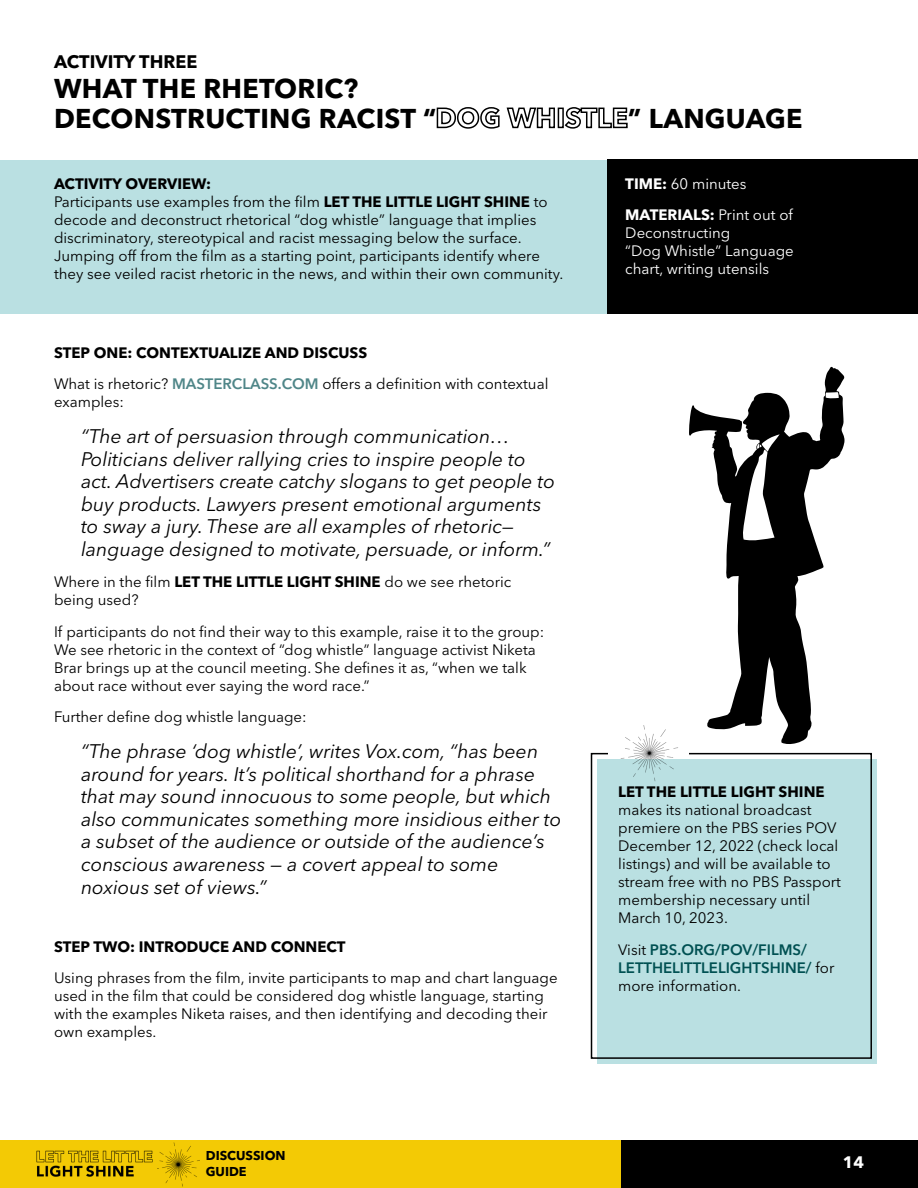
<style>
.page{position:relative;width:918px;height:1188px;background:#fff}
.page>*{position:absolute;margin:0;border:0;box-sizing:border-box;transform-origin:0 0}
.t1{font:700 27px/30px "Avenir Next LT Pro";letter-spacing:.01em;color:#000}
.t2{font:italic 19.5px/22.5px "Avenir Next LT Pro";color:#000}
.t3{font:700 18px "Avenir Next LT Pro";color:#000}
.t4{font:700 16.5px "Avenir Next LT Pro";color:#fff}
.t5{font:15px/18px "Avenir Next LT Pro";color:#000}
.t6{font:15px/18px "Avenir Next LT Pro";color:#fff}
.t7{font:600 15px/18px "Avenir Next LT Pro";color:#005052}
.t8{font:700 15px "Avenir Next LT Pro";color:#000}
.t9{font:700 12.75px/15.3px "Avenir Next LT Pro";color:#000}
.s1{font-weight:700}
.s2{font-weight:600;color:#4f8688}
.s3{font-weight:400;color:#000}
</style>
<div class="page">
<div style="left:0;top:1140px;width:621px;height:48px;background:#f3ca05"></div>
<img style="left:36px;top:1150px;width:117px;height:27px">
<img style="left:157px;top:1142px;width:42px;height:45px">
<div style="left:621px;top:1140px;width:297px;height:48px;background:#000"></div>
<div style="left:597px;top:760px;width:280px;height:304px;background:#bae0e2"></div>
<div style="left:591px;top:753px;width:281px;height:306px;border:2px solid #000"></div>
<div style="left:0;top:160px;width:608px;height:153px;background:#bae0e2"></div>
<div style="left:608px;top:159px;width:310px;height:154px;background:#000"></div>
<svg style="left:436px;top:107px;width:192px;height:22px"></svg>
<div style="left:608px;top:738px;width:81px;height:21px;background:#fff"></div>
<img style="left:619px;top:725px;width:62px;height:56px">
<svg style="left:689px;top:367px;width:156px;height:377px"></svg>
<p class="t3" style="left:54px;top:51px;width:145px">ACTIVITY THREE</p>
<h1 class="t1" style="left:54px;top:73px;width:384px">WHAT THE RHETORIC?<br>DECONSTRUCTING RACIST “</h1>
<h1 class="t1" style="left:628px;top:103px;width:176px">” LANGUAGE</h1>
<p class="t5" style="left:54px;top:174px;width:511px"><span class="s1">ACTIVITY OVERVIEW:<br></span>Participants use examples from the film <span class="s1">LET THE LITTLE LIGHT SHINE</span> to decode and deconstruct rhetorical “dog whistle” language that implies discriminatory, stereotypical and racist messaging below the surface.<br>Jumping off from the film as a starting point, participants identify where they see veiled racist rhetoric in the news, and within their own community.</p>
<p class="t6" style="left:625px;top:168px;width:169px;line-height:31.5px"><span class="s1">TIME:</span> 60 minutes<br><span class="s1">MATERIALS:</span> Print out of</p>
<p class="t6" style="left:625px;top:224px;width:170px">Deconstructing<br>“Dog Whistle” Language chart, writing utensils</p>
<p class="t5" style="left:54px;top:337px;width:496px;line-height:31.5px"><span class="s1">STEP ONE: CONTEXTUALIZE AND DISCUSS<br></span>What is rhetoric? <span class="s2">MASTERCLASS.COM</span> offers a definition with contextual</p>
<p class="t5" style="left:54px;top:393px;width:72px">examples:</p>
<p class="t2" style="left:81px;top:425px;width:476px">“The art of persuasion through communication… Politicians deliver rallying cries to inspire people to act. Advertisers create catchy slogans to get people to buy products. Lawyers present emotional arguments to sway a jury. These are all examples of rhetoric— language designed to motivate, persuade, or inform.”</p>
<p class="t5" style="left:54px;top:573px;width:459px">Where in the film <span class="s1">LET THE LITTLE LIGHT SHINE</span> do we see rhetoric being used?</p>
<p class="t5" style="left:54px;top:623px;width:492px">If participants do not find their way to this example, raise it to the group:<br>We see rhetoric in the context of “dog whistle” language activist Niketa Brar brings up at the council meeting. She defines it as, “when we talk about race without ever saying the word race.”</p>
<p class="t5" style="left:54px;top:708px;width:254px">Further define dog whistle language:</p>
<p class="t2" style="left:81px;top:740px;width:482px">“The phrase ‘dog whistle’, writes Vox.com, “has been around for years. It’s political shorthand for a phrase that may sound innocuous to some people, but which also communicates something more insidious either to a subset of the audience or outside of the audience’s conscious awareness — a covert appeal to some noxious set of views.”</p>
<p class="t8" style="left:54px;top:938px;width:293px">STEP TWO: INTRODUCE AND CONNECT</p>
<p class="t5" style="left:54px;top:969px;width:505px">Using phrases from the film, invite participants to map and chart language used in the film that could be considered dog whistle language, starting with the examples Niketa raises, and then identifying and decoding their own examples.</p>
<p class="t8" style="left:618px;top:783px;width:208px">LET THE LITTLE LIGHT SHINE</p>
<p class="t5" style="left:618px;top:801px;width:224px">makes its national broadcast premiere on the PBS series POV<br>December 12, 2022 (check local listings) and will be available to stream free with no PBS Passport membership necessary until<br>March 10, 2023.</p>
<p class="t7" style="left:618px;top:940px;width:218px"><span class="s3">Visit</span> PBS.ORG/POV/FILMS/<br>LETTHELITTLELIGHTSHINE/ <span class="s3">for more information.</span></p>
<p class="t9" style="left:206px;top:1148px;width:81px">DISCUSSION<br>GUIDE</p>
<p class="t4" style="left:843px;top:1152px;width:23px">14</p>
</div>
